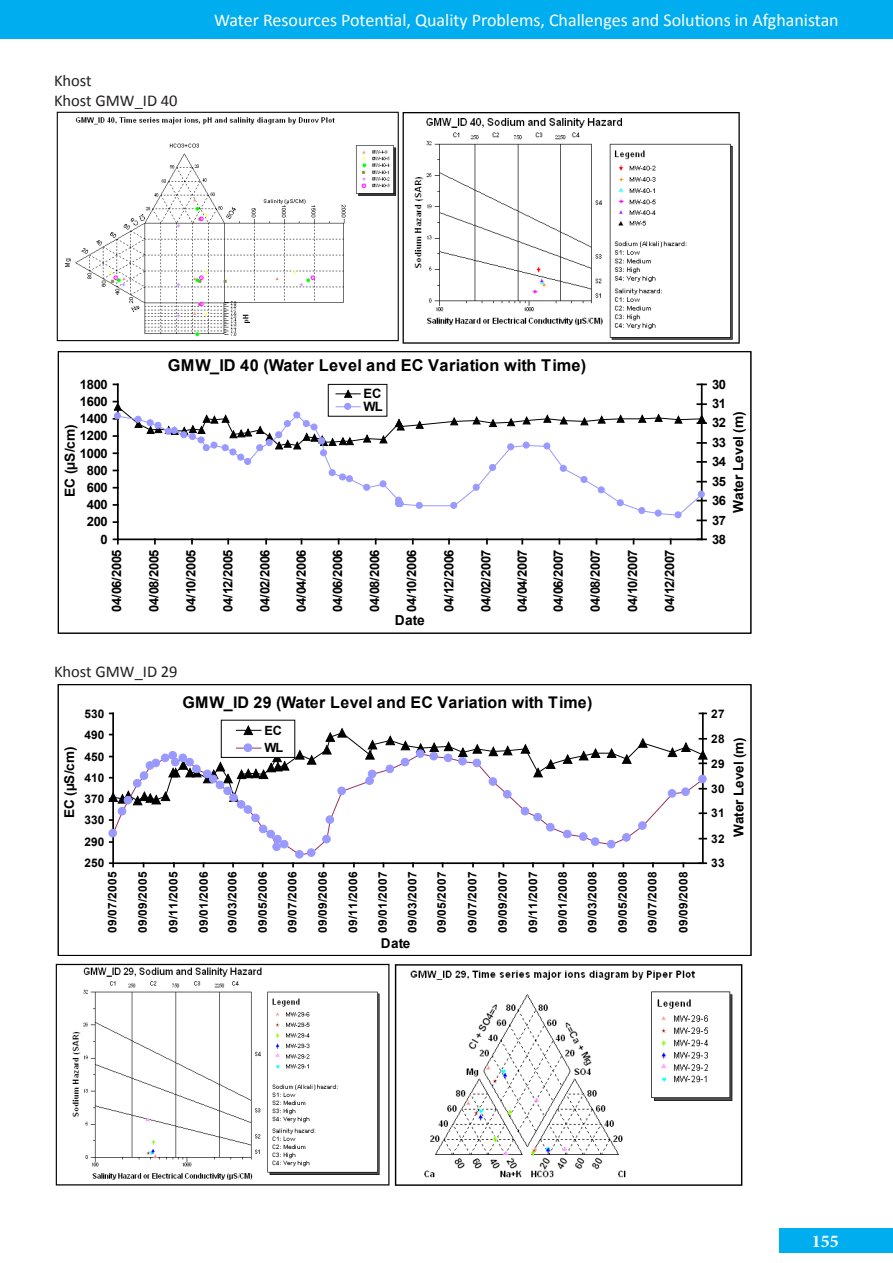
<style>
.page{position:relative;width:893px;height:1263px;background:#fff}
.page>*{position:absolute;margin:0;border:0;box-sizing:border-box;transform-origin:0 0}
.t1{font:18px "Calibri";color:#fff}
.t2{font:700 18px "Minion Pro";color:#fff}
.t3{font:16.5px "Calibri";color:#231f20}
.t4{font:700 16.35px "Arial";letter-spacing:.02em;color:#000}
.t5{font:700 16.05px "Arial";letter-spacing:.02em;color:#000}
.t6{font:700 13.8px "Arial";letter-spacing:.005em;color:#000}
.t7{font:700 13.5px "Arial";letter-spacing:.005em;color:#000}
.t8{font:700 12.9px/19.4px "Arial";letter-spacing:-.025em;color:#000;text-align:justify}
.t9{font:700 12.75px/17.7px "Arial";color:#000}
.t10{font:700 11.85px/24.9px "Arial";letter-spacing:.015em;color:#000;text-align:justify}
</style>
<div class="page">
<div style="left:779px;top:1228px;width:114px;height:25px;background:#00aeef"></div>
<div style="left:0;top:0;width:893px;height:38px;background:#00aeef"></div>
<img style="left:56px;top:111px;width:684px;height:233px">
<hr style="left:117px;top:384px;width:2px;height:155px;background:#000">
<hr style="left:118px;top:538px;width:584px;height:2px;background:#000">
<svg style="left:114px;top:538px;width:5px;height:6px"></svg>
<hr style="left:701px;top:384px;width:2px;height:155px;background:#000">
<svg style="left:697px;top:538px;width:9px;height:2px"></svg>
<svg style="left:114px;top:383px;width:592px;height:140px"></svg>
<div style="left:344px;top:403px;width:7px;height:7px;border:1px solid #99f;border-radius:50%"></div>
<hr style="left:112px;top:713px;width:2px;height:150px;background:#000">
<hr style="left:113px;top:862px;width:590px;height:2px;background:#000">
<hr style="left:702px;top:713px;width:2px;height:150px;background:#000">
<svg style="left:699px;top:712px;width:7px;height:2px"></svg>
<div style="left:295px;top:850px;width:9px;height:8px;border:1px solid #99f;border-radius:50%"></div>
<div style="left:307px;top:848px;width:8px;height:9px;border:1px solid #99f;border-radius:50%"></div>
<svg style="left:109px;top:725px;width:599px;height:131px"></svg>
<div style="left:244px;top:744px;width:8px;height:7px;background:#99f;border-radius:50%"></div>
<div style="left:244px;top:743px;width:8px;height:9px;border:1px solid #99f;border-radius:50%"></div>
<img style="left:55px;top:963px;width:688px;height:223px">
<p class="t3" style="left:54px;top:70px;width:39px">Khost</p>
<p class="t3" style="left:54px;top:90px;width:125px">Khost GMW_ID 40</p>
<h1 class="t1" style="left:214px;top:9px;width:626px">Water Resources Potential, Quality Problems, Challenges and Solutions in Afghanistan</h1>
<p class="t8" style="left:80px;top:375px;width:29px">1800</p>
<p class="t8" style="left:80px;top:392px;width:29px">1600</p>
<p class="t8" style="left:80px;top:409px;width:29px">1400</p>
<p class="t6" style="left:61px;top:497px;width:74px;rotate:-90deg">EC (µS/cm)</p>
<p class="t8" style="left:80px;top:427px;width:29px">1200</p>
<p class="t8" style="left:80px;top:444px;width:29px">1000</p>
<p class="t8" style="left:87px;top:461px;width:22px">800</p>
<p class="t8" style="left:87px;top:478px;width:22px">600</p>
<p class="t8" style="left:87px;top:495px;width:22px">400</p>
<p class="t8" style="left:87px;top:513px;width:22px">200</p>
<p class="t8" style="left:101px;top:530px;width:9px">0</p>
<p class="t4" style="left:168px;top:355px;width:420px">GMW_ID 40 (Water Level and EC Variation with Time)</p>
<p class="t8" style="left:364px;top:388px;width:21px;line-height:12.9px">EC<br>WL</p>
<p class="t8" style="left:107px;top:612px;width:64px;rotate:-90deg">04/06/2005</p>
<p class="t8" style="left:145px;top:612px;width:64px;rotate:-90deg">04/08/2005</p>
<p class="t8" style="left:182px;top:612px;width:64px;rotate:-90deg">04/10/2005</p>
<p class="t8" style="left:219px;top:612px;width:64px;rotate:-90deg">04/12/2005</p>
<p class="t8" style="left:256px;top:612px;width:64px;rotate:-90deg">04/02/2006</p>
<p class="t8" style="left:292px;top:612px;width:64px;rotate:-90deg">04/04/2006</p>
<p class="t8" style="left:328px;top:612px;width:64px;rotate:-90deg">04/06/2006</p>
<p class="t8" style="left:365px;top:612px;width:64px;rotate:-90deg">04/08/2006</p>
<p class="t8" style="left:402px;top:612px;width:64px;rotate:-90deg">04/10/2006</p>
<p class="t8" style="left:440px;top:612px;width:64px;rotate:-90deg">04/12/2006</p>
<p class="t8" style="left:477px;top:612px;width:64px;rotate:-90deg">04/02/2007</p>
<p class="t8" style="left:513px;top:612px;width:64px;rotate:-90deg">04/04/2007</p>
<p class="t8" style="left:549px;top:612px;width:64px;rotate:-90deg">04/06/2007</p>
<p class="t8" style="left:586px;top:612px;width:64px;rotate:-90deg">04/08/2007</p>
<p class="t8" style="left:623px;top:612px;width:64px;rotate:-90deg">04/10/2007</p>
<p class="t8" style="left:660px;top:612px;width:64px;rotate:-90deg">04/12/2007</p>
<p class="t6" style="left:395px;top:611px;width:32px">Date</p>
<p class="t3" style="left:54px;top:661px;width:125px">Khost GMW_ID 29</p>
<p class="t10" style="left:84px;top:701px;width:22px">530</p>
<p class="t10" style="left:84px;top:722px;width:22px">490</p>
<p class="t7" style="left:61px;top:818px;width:73px;rotate:-90deg">EC (µS/cm)</p>
<p class="t10" style="left:84px;top:744px;width:22px">450</p>
<p class="t10" style="left:84px;top:766px;width:22px">410</p>
<p class="t10" style="left:84px;top:787px;width:22px">370</p>
<p class="t10" style="left:84px;top:808px;width:22px">330</p>
<p class="t10" style="left:84px;top:830px;width:22px">290</p>
<p class="t10" style="left:84px;top:851px;width:22px">250</p>
<p class="t5" style="left:182px;top:692px;width:411px">GMW_ID 29 (Water Level and EC Variation with Time)</p>
<p class="t9" style="left:264px;top:722px;width:20px">EC<br>WL</p>
<p class="t10" style="left:100px;top:932px;width:62px;rotate:-90deg">09/07/2005</p>
<p class="t10" style="left:131px;top:932px;width:62px;rotate:-90deg">09/09/2005</p>
<p class="t10" style="left:161px;top:932px;width:62px;rotate:-90deg">09/11/2005</p>
<p class="t10" style="left:191px;top:932px;width:62px;rotate:-90deg">09/01/2006</p>
<p class="t10" style="left:220px;top:932px;width:62px;rotate:-90deg">09/03/2006</p>
<p class="t10" style="left:251px;top:932px;width:62px;rotate:-90deg">09/05/2006</p>
<p class="t10" style="left:280px;top:932px;width:62px;rotate:-90deg">09/07/2006</p>
<p class="t10" style="left:311px;top:932px;width:62px;rotate:-90deg">09/09/2006</p>
<p class="t10" style="left:341px;top:932px;width:62px;rotate:-90deg">09/11/2006</p>
<p class="t10" style="left:371px;top:932px;width:62px;rotate:-90deg">09/01/2007</p>
<p class="t10" style="left:400px;top:932px;width:62px;rotate:-90deg">09/03/2007</p>
<p class="t10" style="left:430px;top:932px;width:62px;rotate:-90deg">09/05/2007</p>
<p class="t10" style="left:460px;top:932px;width:62px;rotate:-90deg">09/07/2007</p>
<p class="t10" style="left:491px;top:932px;width:62px;rotate:-90deg">09/09/2007</p>
<p class="t10" style="left:521px;top:932px;width:62px;rotate:-90deg">09/11/2007</p>
<p class="t10" style="left:550px;top:932px;width:62px;rotate:-90deg">09/01/2008</p>
<p class="t10" style="left:580px;top:932px;width:62px;rotate:-90deg">09/03/2008</p>
<p class="t10" style="left:610px;top:932px;width:62px;rotate:-90deg">09/05/2008</p>
<p class="t10" style="left:640px;top:932px;width:62px;rotate:-90deg">09/07/2008</p>
<p class="t10" style="left:671px;top:932px;width:62px;rotate:-90deg">09/09/2008</p>
<p class="t7" style="left:381px;top:934px;width:31px">Date</p>
<p class="t8" style="left:712px;top:375px;width:16px">30<br>31<br>32<br>33<br>34<br>35<br>36<br>37<br>38</p>
<p class="t6" style="left:729px;top:513px;width:102px;rotate:-90deg">Water Level (m)</p>
<p class="t10" style="left:711px;top:701px;width:15px">27<br>28<br>29<br>30<br>31<br>32<br>33</p>
<p class="t7" style="left:730px;top:837px;width:101px;rotate:-90deg">Water Level (m)</p>
<h1 class="t2" style="left:812px;top:1228px;width:28px">155</h1>
</div>
